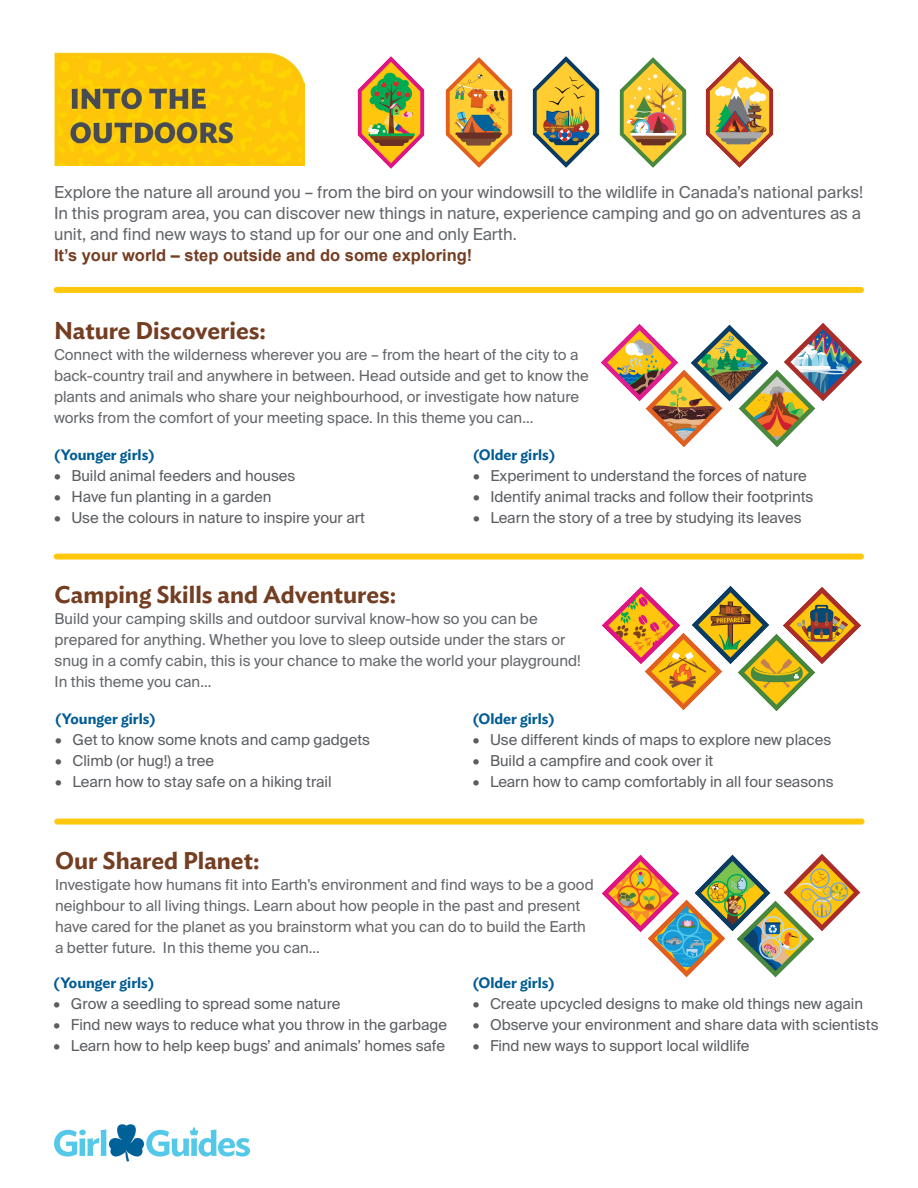
<style>
.page{position:relative;width:918px;height:1188px;background:#fff}
.page>*{position:absolute;margin:0;border:0;box-sizing:border-box;transform-origin:0 0}
.t1{font:600 24px "Ideal Sans";color:#743e22}
.t2{font:16.5px/21px "Suisse Intl";color:#63666a}
.t3{font:700 16.5px "Arial";color:#743e22}
.t4{font:15px/21px "Suisse Intl";color:#63666a}
.t5{font:15px "Suisse Intl";color:#5a5d61}
.t6{font:600 15px "Ideal Sans";color:#005b94}
</style>
<div class="page">
<div style="left:57px;top:554px;width:804px;height:6px;background:#ffc70e"></div>
<div style="left:57px;top:819px;width:805px;height:6px;background:#ffc70e"></div>
<div style="left:57px;top:287px;width:804px;height:6px;background:#ffc70e"></div>
<svg style="left:54px;top:1124px;width:196px;height:37px"></svg>
<img style="left:54px;top:53px;width:250px;height:113px">
<img style="left:357px;top:56px;width:68px;height:113px">
<img style="left:445px;top:57px;width:68px;height:111px">
<img style="left:532px;top:56px;width:68px;height:112px">
<img style="left:619px;top:57px;width:68px;height:111px">
<img style="left:705px;top:56px;width:69px;height:112px">
<img style="left:600px;top:323px;width:79px;height:79px">
<img style="left:641px;top:366px;width:82px;height:82px">
<img style="left:687px;top:324px;width:81px;height:82px">
<img style="left:734px;top:366px;width:82px;height:81px">
<img style="left:780px;top:323px;width:82px;height:82px">
<img style="left:601px;top:587px;width:79px;height:76px">
<img style="left:640px;top:628px;width:83px;height:83px">
<img style="left:687px;top:585px;width:82px;height:83px">
<img style="left:733px;top:630px;width:83px;height:82px">
<img style="left:779px;top:587px;width:82px;height:82px">
<img style="left:601px;top:854px;width:79px;height:79px">
<img style="left:643px;top:895px;width:83px;height:83px">
<img style="left:690px;top:854px;width:80px;height:81px">
<img style="left:733px;top:896px;width:81px;height:82px">
<img style="left:779px;top:854px;width:82px;height:81px">
<p class="t2" style="left:54px;top:181px;width:811px">Explore the nature all around you – from the bird on your windowsill to the wildlife in Canada’s national parks!<br>In this program area, you can discover new things in nature, experience camping and go on adventures as a unit, and find new ways to stand up for our one and only Earth.</p>
<p class="t3" style="left:54px;top:243px;width:420px">It’s your world – step outside and do some exploring!</p>
<h1 class="t1" style="left:54px;top:312px;width:213px">Nature Discoveries:</h1>
<p class="t4" style="left:54px;top:345px;width:536px">Connect with the wilderness wherever you are – from the heart of the city to a back-country trail and anywhere in between. Head outside and get to know the plants and animals who share your neighbourhood, or investigate how nature works from the comfort of your meeting space. In this theme you can…</p>
<p class="t6" style="left:54px;top:443px;width:102px">(Younger girls)</p>
<p class="t5" style="left:54px;top:467px;width:243px">• Build animal feeders and houses</p>
<p class="t5" style="left:54px;top:488px;width:219px">• Have fun planting in a garden</p>
<p class="t5" style="left:54px;top:509px;width:313px">• Use the colours in nature to inspire your art</p>
<p class="t6" style="left:473px;top:443px;width:84px">(Older girls)</p>
<p class="t5" style="left:473px;top:467px;width:335px">• Experiment to understand the forces of nature</p>
<p class="t5" style="left:473px;top:488px;width:342px">• Identify animal tracks and follow their footprints</p>
<p class="t5" style="left:473px;top:509px;width:330px">• Learn the story of a tree by studying its leaves</p>
<h1 class="t1" style="left:55px;top:576px;width:343px">Camping Skills and Adventures:</h1>
<p class="t4" style="left:55px;top:609px;width:528px">Build your camping skills and outdoor survival know-how so you can be prepared for anything. Whether you love to sleep outside under the stars or snug in a comfy cabin, this is your chance to make the world your playground!<br>In this theme you can…</p>
<p class="t6" style="left:55px;top:707px;width:102px">(Younger girls)</p>
<p class="t5" style="left:55px;top:731px;width:317px">• Get to know some knots and camp gadgets</p>
<p class="t5" style="left:55px;top:752px;width:160px">• Climb (or hug!) a tree</p>
<p class="t5" style="left:55px;top:773px;width:278px">• Learn how to stay safe on a hiking trail</p>
<p class="t6" style="left:473px;top:707px;width:84px">(Older girls)</p>
<p class="t5" style="left:473px;top:731px;width:360px">• Use different kinds of maps to explore new places</p>
<p class="t5" style="left:473px;top:752px;width:242px">• Build a campfire and cook over it</p>
<p class="t5" style="left:473px;top:773px;width:362px">• Learn how to camp comfortably in all four seasons</p>
<h1 class="t1" style="left:55px;top:842px;width:206px">Our Shared Planet:</h1>
<p class="t4" style="left:55px;top:874px;width:540px">Investigate how humans fit into Earth’s environment and find ways to be a good neighbour to all living things. Learn about how people in the past and present have cared for the planet as you brainstorm what you can do to build the Earth a better future. In this theme you can…</p>
<p class="t6" style="left:54px;top:971px;width:102px">(Younger girls)</p>
<p class="t5" style="left:54px;top:995px;width:288px">• Grow a seedling to spread some nature</p>
<p class="t5" style="left:54px;top:1016px;width:395px">• Find new ways to reduce what you throw in the garbage</p>
<p class="t5" style="left:54px;top:1037px;width:393px">• Learn how to help keep bugs’ and animals’ homes safe</p>
<p class="t6" style="left:473px;top:971px;width:84px">(Older girls)</p>
<p class="t5" style="left:473px;top:995px;width:392px">• Create upcycled designs to make old things new again</p>
<p class="t5" style="left:473px;top:1016px;width:407px">• Observe your environment and share data with scientists</p>
<p class="t5" style="left:473px;top:1037px;width:278px">• Find new ways to support local wildlife</p>
</div>
